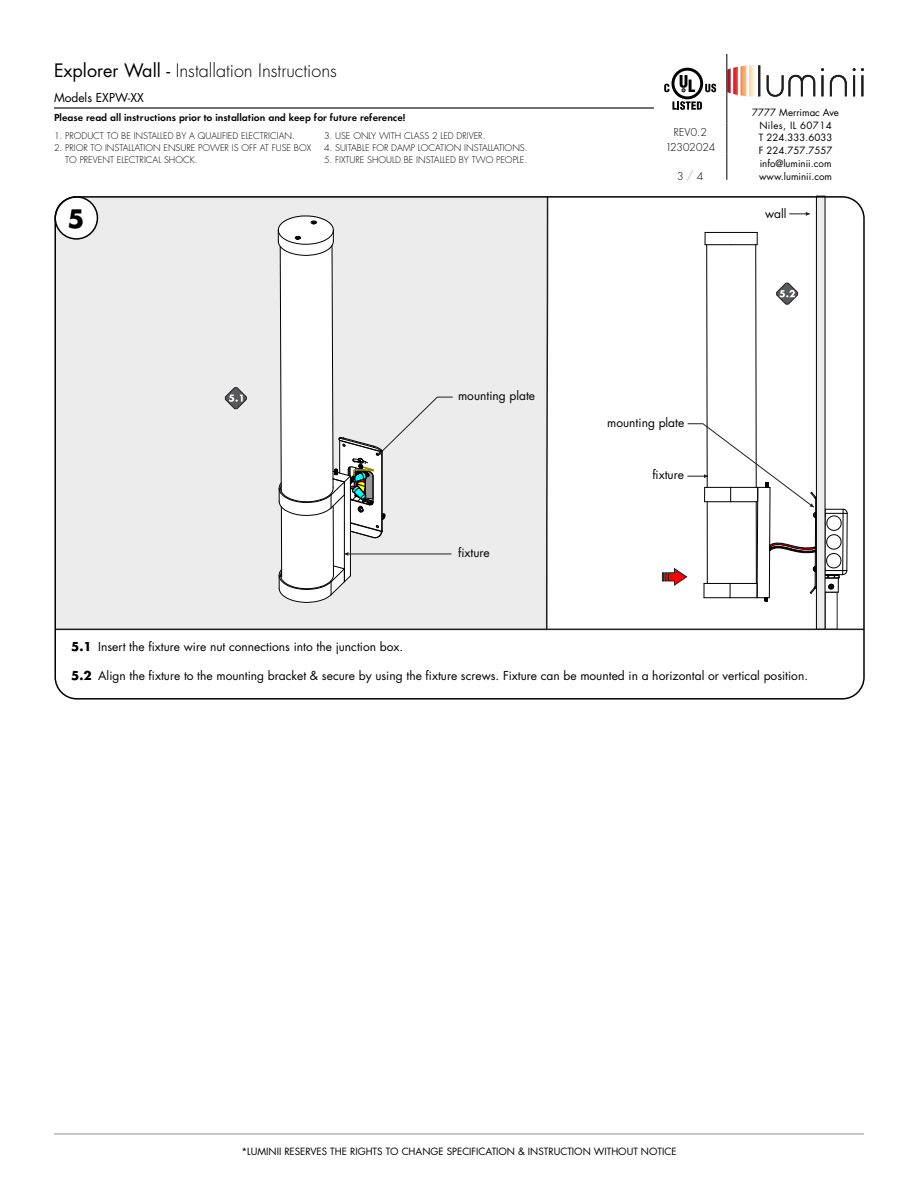
<style>
.page{position:relative;width:918px;height:1188px;background:#fff}
.page>*{position:absolute;margin:0;border:0;box-sizing:border-box;transform-origin:0 0}
.t1{font:700 24.75px "Futura";color:#000}
.t2{font:300 18px "Futura";color:#000}
.t3{font:12px "Futura";color:#000}
.t4{font:12px/15px "Futura Light DTC";letter-spacing:-.04em;color:#000;text-align:center}
.t5{font:10.5px "Futura Demi Bold DTC";color:#000}
.t6{font:9.75px/12.8px "Futura";color:#000;text-align:center}
.t7{font:300 9px/12px "Futura";color:#000}
.s1{font-weight:400}
.s2{color:#93918f}
.s3{font-weight:700}
</style>
<div class="page">
<hr style="left:54px;top:107px;width:270px;height:2px;background:#000">
<hr style="left:324px;top:107px;width:330px;height:2px;background:#000">
<hr style="left:726px;top:54px;width:1px;height:54px;background:#000">
<svg style="left:726px;top:108px;width:1px;height:72px"></svg>
<svg style="left:672px;top:101px;width:30px;height:9px"></svg>
<svg style="left:705px;top:84px;width:11px;height:8px"></svg>
<svg style="left:672px;top:68px;width:31px;height:31px"></svg>
<div style="left:674px;top:71px;width:26px;height:25px;background:#fff;border-radius:50%"></div>
<svg style="left:680px;top:75px;width:15px;height:17px"></svg>
<svg style="left:664px;top:84px;width:5px;height:8px"></svg>
<svg style="left:727px;top:65px;width:137px;height:32px"></svg>
<hr style="left:54px;top:1134px;width:810px;height:1px;background:#93918f">
<div style="left:57px;top:198px;width:488px;height:431px;background:#ececec"></div>
<div style="left:825px;top:592px;width:12px;height:37px;border:1px solid #231f20"></div>
<hr style="left:350px;top:476px;width:1px;height:100px;background:#000">
<hr style="left:344px;top:482px;width:1px;height:100px;background:#000">
<hr style="left:281px;top:507px;width:1px;height:70px;background:#000">
<hr style="left:333px;top:506px;width:1px;height:68px;background:#000">
<svg style="left:545px;top:199px;width:4px;height:432px"></svg>
<div style="left:816px;top:196px;width:9px;height:433px;background:#ececec"></div>
<div style="left:816px;top:196px;width:9px;height:433px;border:1px solid #000"></div>
<svg style="left:789px;top:212px;width:21px;height:4px"></svg>
<svg style="left:279px;top:565px;width:72px;height:38px"></svg>
<hr style="left:344px;top:554px;width:107px;height:1px;background:#231f20">
<svg style="left:344px;top:552px;width:4px;height:4px"></svg>
<svg style="left:225px;top:387px;width:22px;height:22px"></svg>
<svg style="left:278px;top:216px;width:175px;height:322px"></svg>
<svg style="left:662px;top:232px;width:186px;height:370px"></svg>
<hr style="left:56px;top:629px;width:808px;height:1px;background:#231f20">
<div style="left:54px;top:197px;width:43px;height:42px;background:#fff;border-radius:50%"></div>
<div style="left:54px;top:196px;width:44px;height:44px;border:2px solid #000;border-radius:50%"></div>
<h2 class="t2" style="left:54px;top:59px;width:284px"><span class="s1">Explorer Wall -</span> Installation Instructions</h2>
<p class="t3" style="left:54px;top:89px;width:91px">Models EXPW-XX</p>
<p class="t5" style="left:54px;top:111px;width:353px">Please read all instructions prior to installation and keep for future reference!</p>
<p class="t7" style="left:54px;top:130px;width:242px">1. PRODUCT TO BE INSTALLED BY A QUALIFIED ELECTRICIAN.</p>
<p class="t7" style="left:65px;top:142px;width:248px;text-indent:-11px">2. PRIOR TO INSTALLATION ENSURE POWER IS OFF AT FUSE BOX<br>TO PREVENT ELECTRICAL SHOCK.</p>
<p class="t7" style="left:324px;top:130px;width:163px">3. USE ONLY WITH CLASS 2 LED DRIVER.</p>
<p class="t7" style="left:324px;top:142px;width:205px">4. SUITABLE FOR DAMP LOCATION INSTALLATIONS.</p>
<p class="t7" style="left:324px;top:154px;width:205px">5. FIXTURE SHOULD BE INSTALLED BY TWO PEOPLE.</p>
<h1 class="t1" style="left:68px;top:201px;width:19px">5</h1>
<p class="t3" style="left:458px;top:388px;width:79px">mounting plate</p>
<p class="t3" style="left:458px;top:545px;width:33px">fixture</p>
<p class="t4" style="left:665px;top:124px;width:52px">REV0.2<br>12302024</p>
<p class="t4" style="left:677px;top:169px;width:28px">3 <span class="s2">/</span> 4</p>
<p class="t6" style="left:752px;top:106px;width:88px">7777 Merrimac Ave<br>Niles, IL 60714<br>T 224.333.6033<br>F 224.757.7557 info@luminii.com www.luminii.com</p>
<p class="t3" style="left:765px;top:205px;width:23px">wall</p>
<p class="t3" style="left:607px;top:414px;width:79px">mounting plate</p>
<p class="t3" style="left:652px;top:467px;width:33px">fixture</p>
<p class="t3" style="left:71px;top:638px;width:333px"><span class="s3">5.1</span> Insert the fixture wire nut connections into the junction box.</p>
<p class="t3" style="left:71px;top:667px;width:738px"><span class="s3">5.2</span> Align the fixture to the mounting bracket &amp; secure by using the fixture screws. Fixture can be mounted in a horizontal or vertical position.</p>
<p class="t6" style="left:241px;top:1145px;width:437px">*LUMINII RESERVES THE RIGHTS TO CHANGE SPECIFICATION &amp; INSTRUCTION WITHOUT NOTICE</p>
</div>
